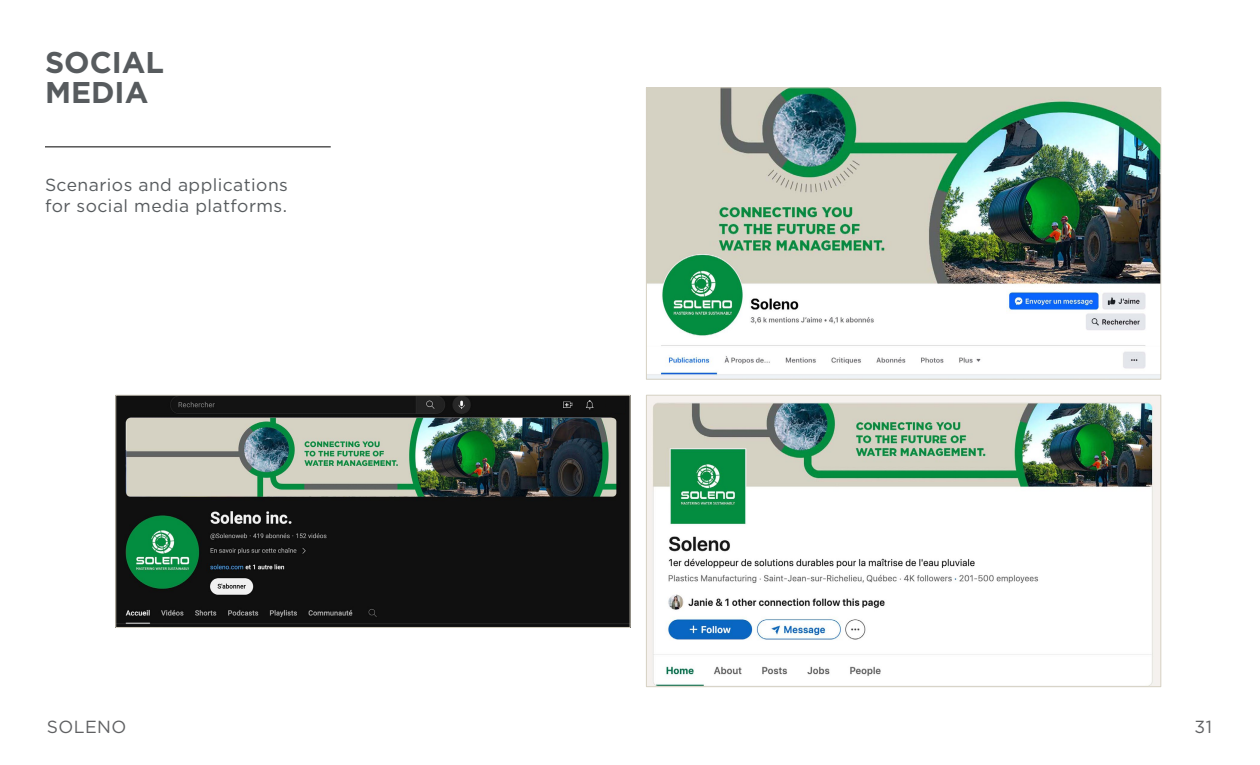
<style>
.page{position:relative;width:1260px;height:765px;background:#fff}
.page>*{position:absolute;margin:0;border:0;box-sizing:border-box;transform-origin:0 0}
.t1{font:700 30px/30px "Gotham";color:#575b5e}
.t2{font:17.5px/21px "Gotham";letter-spacing:.025em;color:#575b5e}
.t3{font:17.5px "Gotham";letter-spacing:.025em;color:#5f6062}
</style>
<div class="page">
<hr style="left:45px;top:147px;width:286px;height:1px;background:#000">
<img style="left:648px;top:89px;width:511px;height:289px">
<div style="left:646px;top:87px;width:515px;height:293px;border:1px solid #d6d1c3"></div>
<img style="left:648px;top:397px;width:511px;height:288px">
<div style="left:646px;top:395px;width:515px;height:292px;border:1px solid #d6d1c3"></div>
<img style="left:117px;top:397px;width:511px;height:229px">
<div style="left:115px;top:395px;width:515px;height:233px;border:1px solid #d6d1c3"></div>
<div style="left:606px;top:397px;width:19px;height:16px;background:#101010"></div>
<p class="t1" style="left:45px;top:47px;width:121px">SOCIAL<br>MEDIA</p>
<p class="t2" style="left:45px;top:174px;width:244px">Scenarios and applications for social media platforms.</p>
<p class="t3" style="left:47px;top:715px;width:81px">SOLENO</p>
<p class="t3" style="left:1195px;top:715px;width:19px">31</p>
</div>
